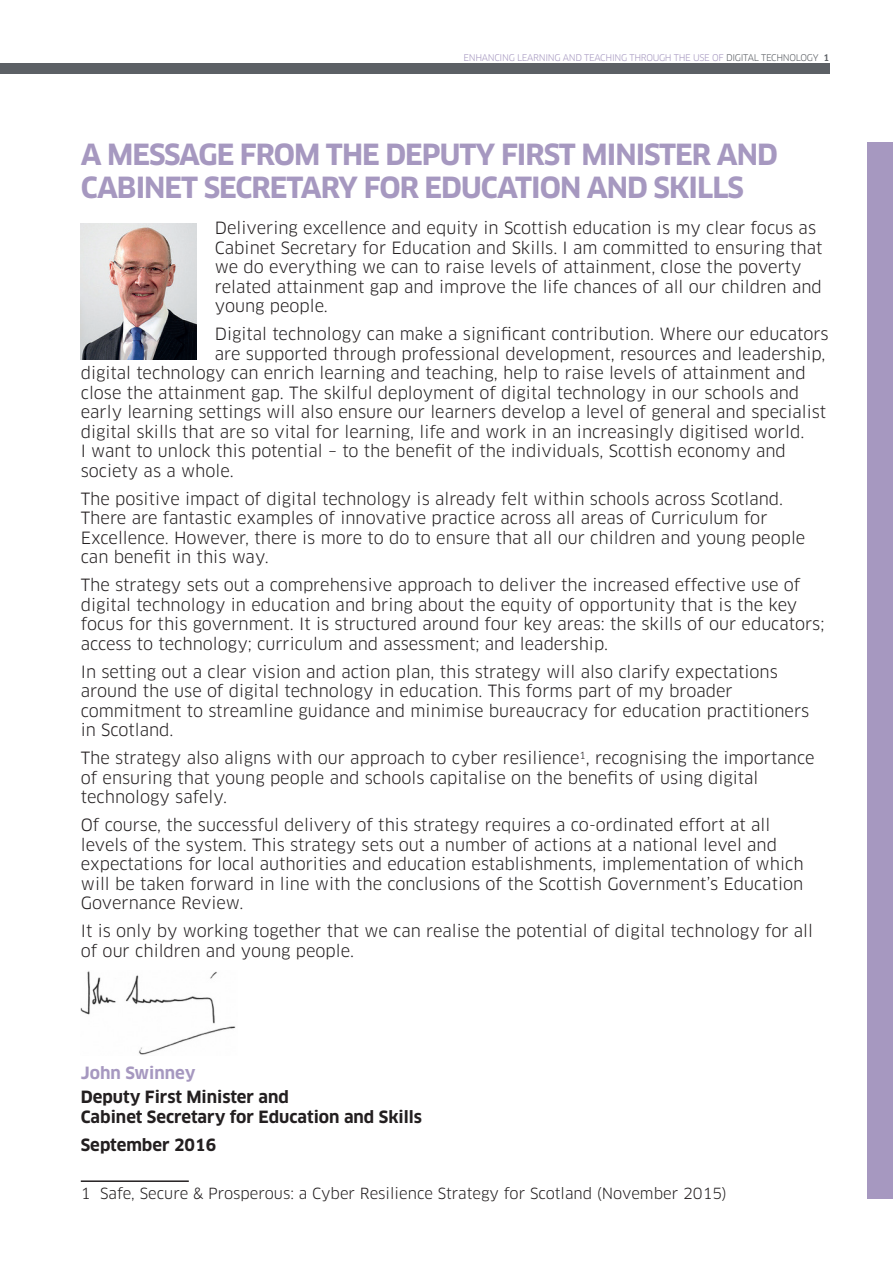
<style>
.page{position:relative;width:893px;height:1263px;background:#fff}
.page>*{position:absolute;margin:0;border:0;box-sizing:border-box;transform-origin:0 0}
.New_Heading_1{font:700 28.5px/33px "Clan";letter-spacing:-.035em;color:#a698c0}
.NEW_Body_Text{font:16.5px/19.5px "Clan";color:#231f20}
.t1{font:700 16.5px/19.5px "Clan";color:#231f20}
.t2{font:700 16.5px "Clan";color:#a698c0}
.NEW_Footnote_TEXT{font:15px "Clan";color:#231f20}
.t3{font:9px "Clan";letter-spacing:-.035em;color:#a698c0}
.s1{color:#5c6065}
.s2{font-weight:500;color:#5c6065}
</style>
<div class="page">
<div style="left:867px;top:142px;width:26px;height:1057px;background:#a698c0"></div>
<div style="left:0;top:64px;width:829px;height:10px;background:#5c6065"></div>
<hr style="left:81px;top:1180px;width:108px;height:2px;background:#231f20">
<img style="left:81px;top:224px;width:116px;height:135px">
<img style="left:81px;top:971px;width:155px;height:84px">
<p class="t3" style="left:463px;top:52px;width:367px">ENHANCING LEARNING AND TEACHING THROUGH THE USE OF <span class="s1">DIGITAL TECHNOLOGY</span> <span class="s2">1</span></p>
<p class="New_Heading_1" style="left:81px;top:138px;width:699px">A MESSAGE FROM THE DEPUTY FIRST MINISTER AND<br>CABINET SECRETARY FOR EDUCATION AND SKILLS</p>
<p class="NEW_Body_Text" style="left:215px;top:219px;width:609px">Delivering excellence and equity in Scottish education is my clear focus as Cabinet Secretary for Education and Skills. I am committed to ensuring that we do everything we can to raise levels of attainment, close the poverty related attainment gap and improve the life chances of all our children and young people.</p>
<p class="NEW_Body_Text" style="left:215px;top:325px;width:615px">Digital technology can make a significant contribution. Where our educators</p>
<p class="NEW_Body_Text" style="left:215px;top:344px;width:612px">are supported through professional development, resources and leadership,</p>
<p class="NEW_Body_Text" style="left:81px;top:364px;width:726px">digital technology can enrich learning and teaching, help to raise levels of attainment and</p>
<p class="NEW_Body_Text" style="left:81px;top:383px;width:720px">close the attainment gap. The skilful deployment of digital technology in our schools and</p>
<p class="NEW_Body_Text" style="left:81px;top:403px;width:747px">early learning settings will also ensure our learners develop a level of general and specialist</p>
<p class="NEW_Body_Text" style="left:81px;top:422px;width:725px">digital skills that are so vital for learning, life and work in an increasingly digitised world.</p>
<p class="NEW_Body_Text" style="left:81px;top:442px;width:707px">I want to unlock this potential – to the benefit of the individuals, Scottish economy and</p>
<p class="NEW_Body_Text" style="left:81px;top:461px;width:154px">society as a whole.</p>
<p class="NEW_Body_Text" style="left:81px;top:489px;width:726px">The positive impact of digital technology is already felt within schools across Scotland.<br>There are fantastic examples of innovative practice across all areas of Curriculum for Excellence. However, there is more to do to ensure that all our children and young people can benefit in this way.</p>
<p class="NEW_Body_Text" style="left:81px;top:576px;width:745px">The strategy sets out a comprehensive approach to deliver the increased effective use of digital technology in education and bring about the equity of opportunity that is the key focus for this government. It is structured around four key areas: the skills of our educators; access to technology; curriculum and assessment; and leadership.</p>
<p class="NEW_Body_Text" style="left:81px;top:662px;width:730px">In setting out a clear vision and action plan, this strategy will also clarify expectations around the use of digital technology in education. This forms part of my broader commitment to streamline guidance and minimise bureaucracy for education practitioners in Scotland.</p>
<p class="NEW_Body_Text" style="left:81px;top:749px;width:735px">The strategy also aligns with our approach to cyber resilience<sup>1</sup>, recognising the importance of ensuring that young people and schools capitalise on the benefits of using digital technology safely.</p>
<p class="NEW_Body_Text" style="left:81px;top:816px;width:724px">Of course, the successful delivery of this strategy requires a co-ordinated effort at all levels of the system. This strategy sets out a number of actions at a national level and expectations for local authorities and education establishments, implementation of which will be taken forward in line with the conclusions of the Scottish Government’s Education Governance Review.</p>
<p class="NEW_Body_Text" style="left:81px;top:922px;width:734px">It is only by working together that we can realise the potential of digital technology for all of our children and young people.</p>
<p class="t2" style="left:81px;top:1063px;width:116px">John Swinney</p>
<p class="t1" style="left:81px;top:1087px;width:343px">Deputy First Minister and<br>Cabinet Secretary for Education and Skills</p>
<p class="t1" style="left:81px;top:1135px;width:137px">September 2016</p>
<p class="NEW_Footnote_TEXT" style="left:81px;top:1184px;width:648px">1 Safe, Secure &amp; Prosperous: a Cyber Resilience Strategy for Scotland (November 2015)</p>
</div>
